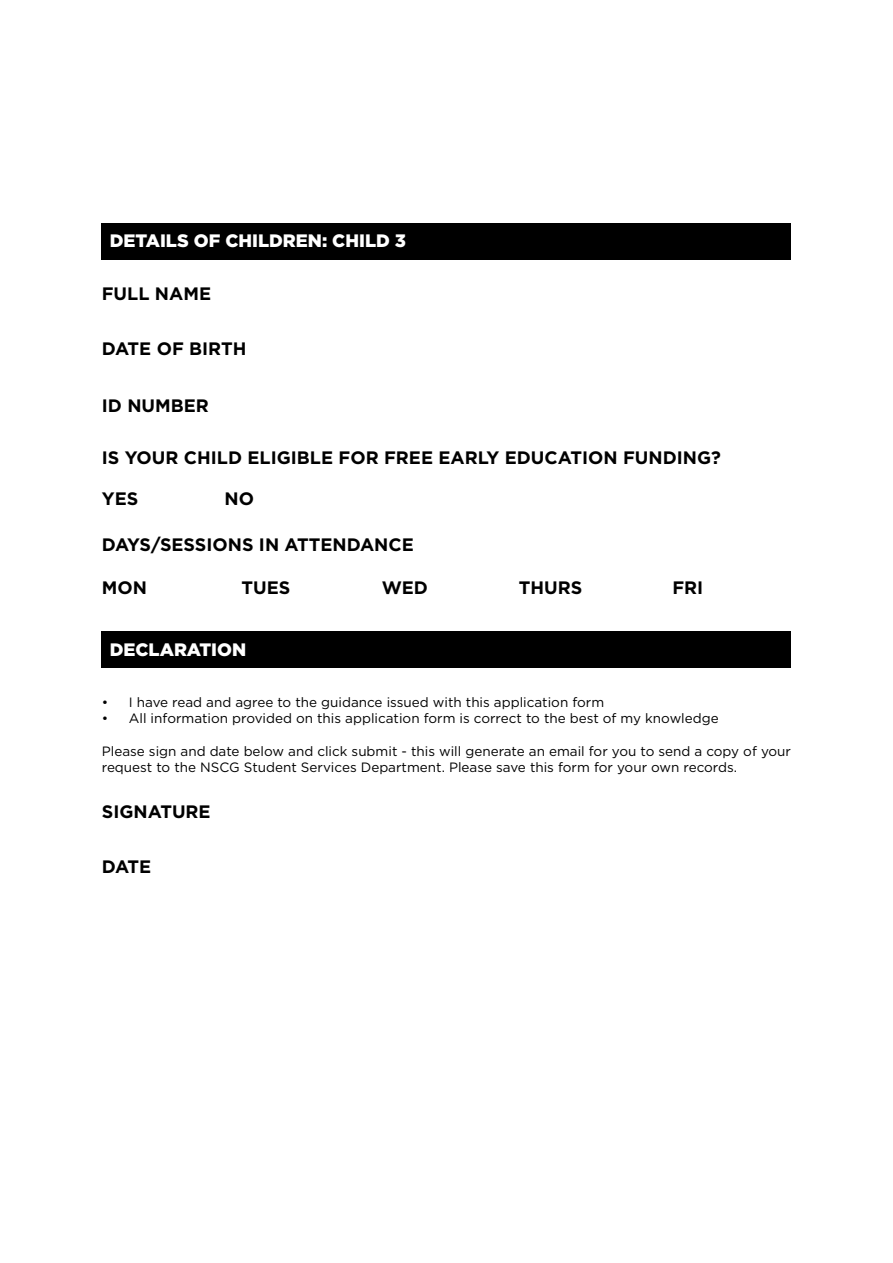
<style>
.page{position:relative;width:893px;height:1263px;background:#fff}
.page>*{position:absolute;margin:0;border:0;box-sizing:border-box;transform-origin:0 0}
.t1{font:700 18px "Gotham Pro";color:#000}
.t2{font:900 18px "Gotham Pro";color:#fff}
.t3{font:13.5px/16.2px "Gotham";color:#000}
</style>
<div class="page">
<div style="left:102px;top:631px;width:689px;height:37px;background:#000"></div>
<div style="left:102px;top:224px;width:689px;height:36px;background:#000"></div>
<h1 class="t2" style="left:110px;top:230px;width:298px">DETAILS OF CHILDREN: CHILD 3</h1>
<h1 class="t1" style="left:102px;top:283px;width:111px">FULL NAME</h1>
<h1 class="t1" style="left:102px;top:338px;width:146px">DATE OF BIRTH</h1>
<h1 class="t1" style="left:102px;top:395px;width:109px">ID NUMBER</h1>
<h1 class="t1" style="left:102px;top:447px;width:620px">IS YOUR CHILD ELIGIBLE FOR FREE EARLY EDUCATION FUNDING?</h1>
<h1 class="t1" style="left:224px;top:488px;width:31px">NO</h1>
<h1 class="t1" style="left:102px;top:534px;width:313px">DAYS/SESSIONS IN ATTENDANCE</h1>
<h1 class="t1" style="left:102px;top:488px;width:38px">YES</h1>
<h1 class="t1" style="left:102px;top:577px;width:47px">MON</h1>
<h1 class="t1" style="left:242px;top:577px;width:50px">TUES</h1>
<h1 class="t1" style="left:382px;top:577px;width:48px">WED</h1>
<h1 class="t1" style="left:519px;top:577px;width:65px">THURS</h1>
<h1 class="t1" style="left:672px;top:577px;width:32px">FRI</h1>
<h1 class="t2" style="left:110px;top:639px;width:138px">DECLARATION</h1>
<p class="t3" style="left:102px;top:694px;width:504px">• I have read and agree to the guidance issued with this application form</p>
<p class="t3" style="left:102px;top:710px;width:618px">• All information provided on this application form is correct to the best of my knowledge</p>
<p class="t3" style="left:102px;top:742px;width:691px">Please sign and date below and click submit - this will generate an email for you to send a copy of your request to the NSCG Student Services Department. Please save this form for your own records.</p>
<h1 class="t1" style="left:102px;top:801px;width:110px">SIGNATURE</h1>
<h1 class="t1" style="left:102px;top:856px;width:51px">DATE</h1>
</div>
